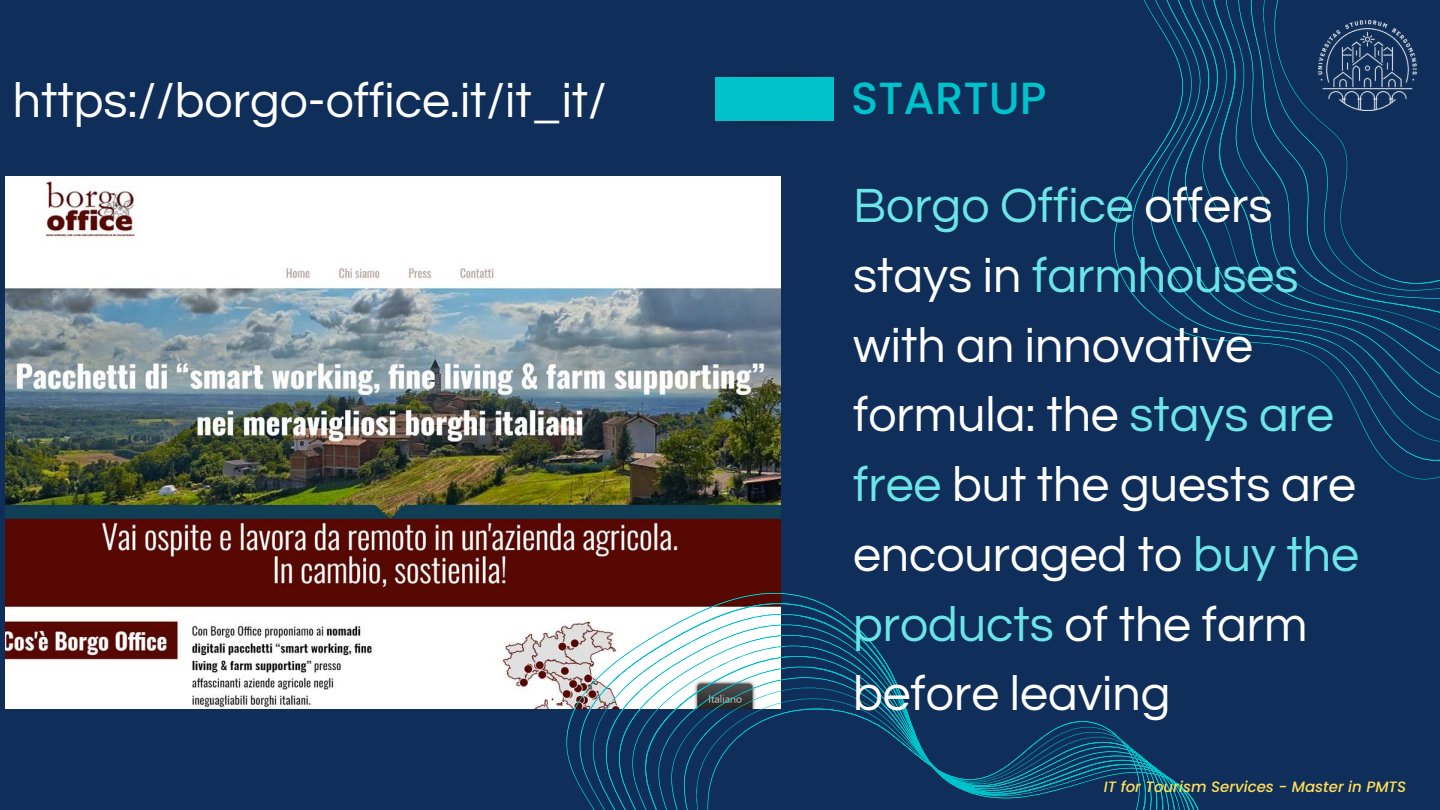
<style>
.page{position:relative;width:1440px;height:810px;background:#0f2e59}
.page>*{position:absolute;margin:0;border:0;box-sizing:border-box;transform-origin:0 0}
.t1{font:50px/69.8px "Questrial";color:#fff}
.t2{font:500 45px "Poppins";color:#00c2cb}
.t3{font:italic 500 15px "Poppins";color:#ffde59}
.s1{color:#6ce5e8}
</style>
<div class="page">
<img style="left:6px;top:177px;width:775px;height:532px">
<svg style="left:546px;top:583px;width:653px;height:227px"></svg>
<img style="left:715px;top:120px;width:119px;height:3px">
<div style="left:715px;top:77px;width:119px;height:43px;background:#00c2cb"></div>
<svg style="left:1113px;top:0;width:327px;height:479px"></svg>
<img style="left:1318px;top:21px;width:110px;height:90px">
<p class="t1" style="left:13px;top:67px;width:595px">https://borgo-office.it/it_it/</p>
<p class="t2" style="left:851px;top:66px;width:197px">STARTUP</p>
<p class="t1" style="left:853px;top:172px;width:507px"><span class="s1">Borgo Office</span> offers stays in <span class="s1">farmhouses </span>with an innovative formula: the <span class="s1">stays are free</span> but the guests are encouraged to <span class="s1">buy the products</span> of the farm before leaving</p>
<p class="t3" style="left:1104px;top:777px;width:304px">IT for Tourism Services - Master in PMTS</p>
</div>
